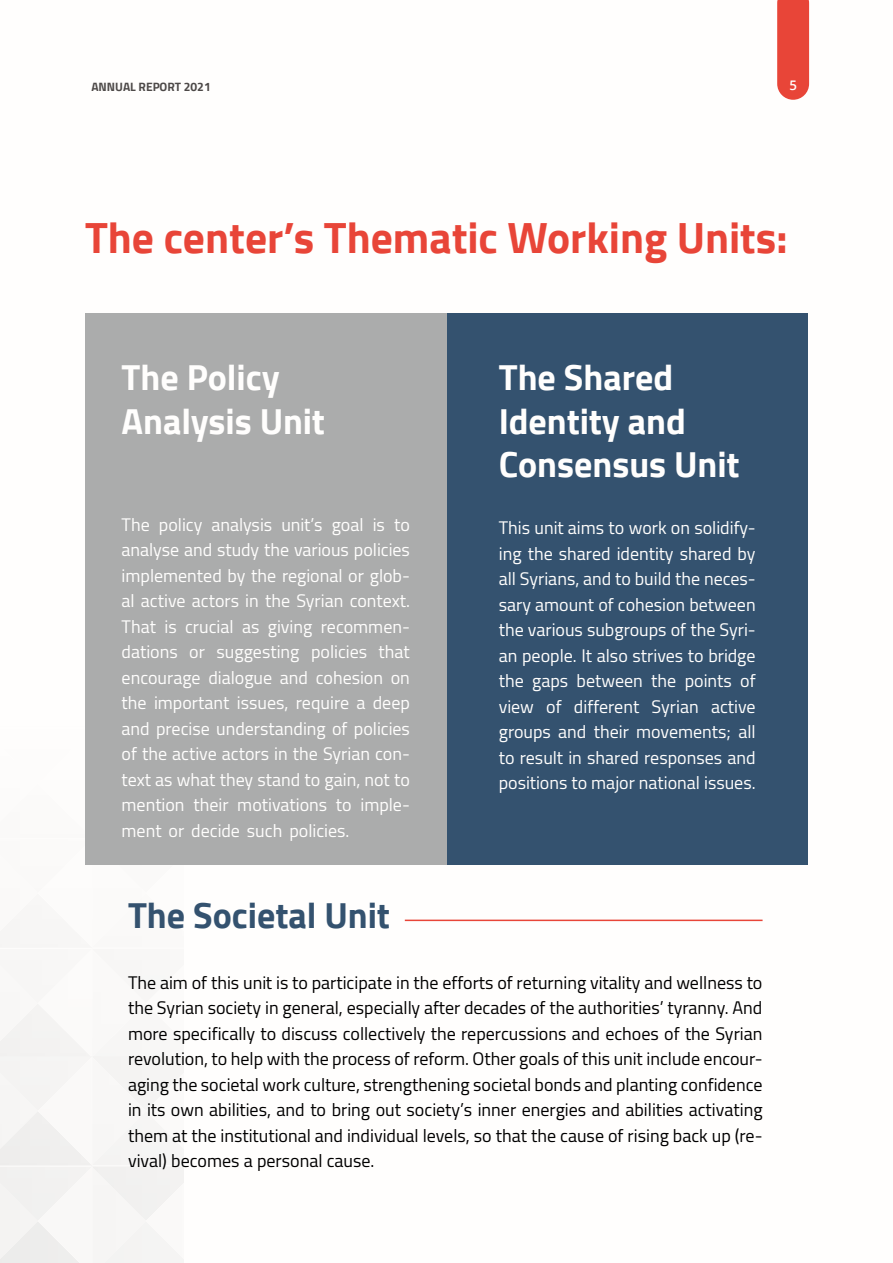
<style>
.page{position:relative;width:893px;height:1263px;background:#fff}
.page>*{position:absolute;margin:0;border:0;box-sizing:border-box;transform-origin:0 0}
.t1{font:700 43.5px "Cairo";color:#e84538}
.t2{font:700 36px/43.2px "Cairo";color:#fffefd}
.t3{font:700 36px "Cairo";color:#34526f}
.t4{font:18px/25.5px "Cairo";color:#fffefd;text-align:justify}
.t5{font:18px/25.5px "Cairo";color:#000;text-align:justify}
.t6{font:600 13.2px "Open Sans";color:#fffefd}
.t7{font:700 12px "Cairo";color:#4d4948}
</style>
<div class="page">
<div style="left:0;top:864px;width:183px;height:399px;background:#f8f7f6"></div>
<div style="left:446px;top:313px;width:362px;height:551px;background:#34526f"></div>
<div style="left:85px;top:313px;width:361px;height:551px;background:#abacac"></div>
<hr style="left:405px;top:919px;width:358px;height:2px;background:#e84538">
<svg style="left:777px;top:0;width:32px;height:100px;background:#e84c40"></svg>
<p class="t7" style="left:91px;top:79px;width:121px">ANNUAL REPORT 2021</p>
<p class="t6" style="left:789px;top:76px;width:9px">5</p>
<h1 class="t1" style="left:85px;top:213px;width:704px">The center’s Thematic Working Units:</h1>
<h2 class="t2" style="left:122px;top:356px;width:205px">The Policy<br>Analysis Unit</h2>
<p class="t4" style="left:122px;top:511px;width:290px">The policy analysis unit’s goal is to analyse and study the various policies implemented by the regional or glob&shy;al active actors in the Syrian context.<br>That is crucial as giving recommen&shy;dations or suggesting policies that encourage dialogue and cohesion on the important issues, require a deep and precise understanding of policies of the active actors in the Syrian con&shy;text as what they stand to gain, not to mention their motivations to imple&shy;ment or decide such policies.</p>
<h2 class="t3" style="left:128px;top:894px;width:263px">The Societal Unit</h2>
<h2 class="t2" style="left:499px;top:356px;width:242px">The Shared<br>Identity and<br>Consensus Unit</h2>
<p class="t4" style="left:499px;top:515px;width:258px">This unit aims to work on solidify&shy;ing the shared identity shared by all Syrians, and to build the neces&shy;sary amount of cohesion between the various subgroups of the Syri&shy;an people. It also strives to bridge the gaps between the points of view of different Syrian active groups and their movements; all to result in shared responses and positions to major national issues.</p>
<p class="t5" style="left:128px;top:969px;width:636px">The aim of this unit is to participate in the efforts of returning vitality and wellness to the Syrian society in general, especially after decades of the authorities’ tyranny. And more specifically to discuss collectively the repercussions and echoes of the Syrian revolution, to help with the process of reform. Other goals of this unit include encour&shy;aging the societal work culture, strengthening societal bonds and planting confidence in its own abilities, and to bring out society’s inner energies and abilities activating them at the institutional and individual levels, so that the cause of rising back up (re&shy;vival) becomes a personal cause.</p>
</div>
